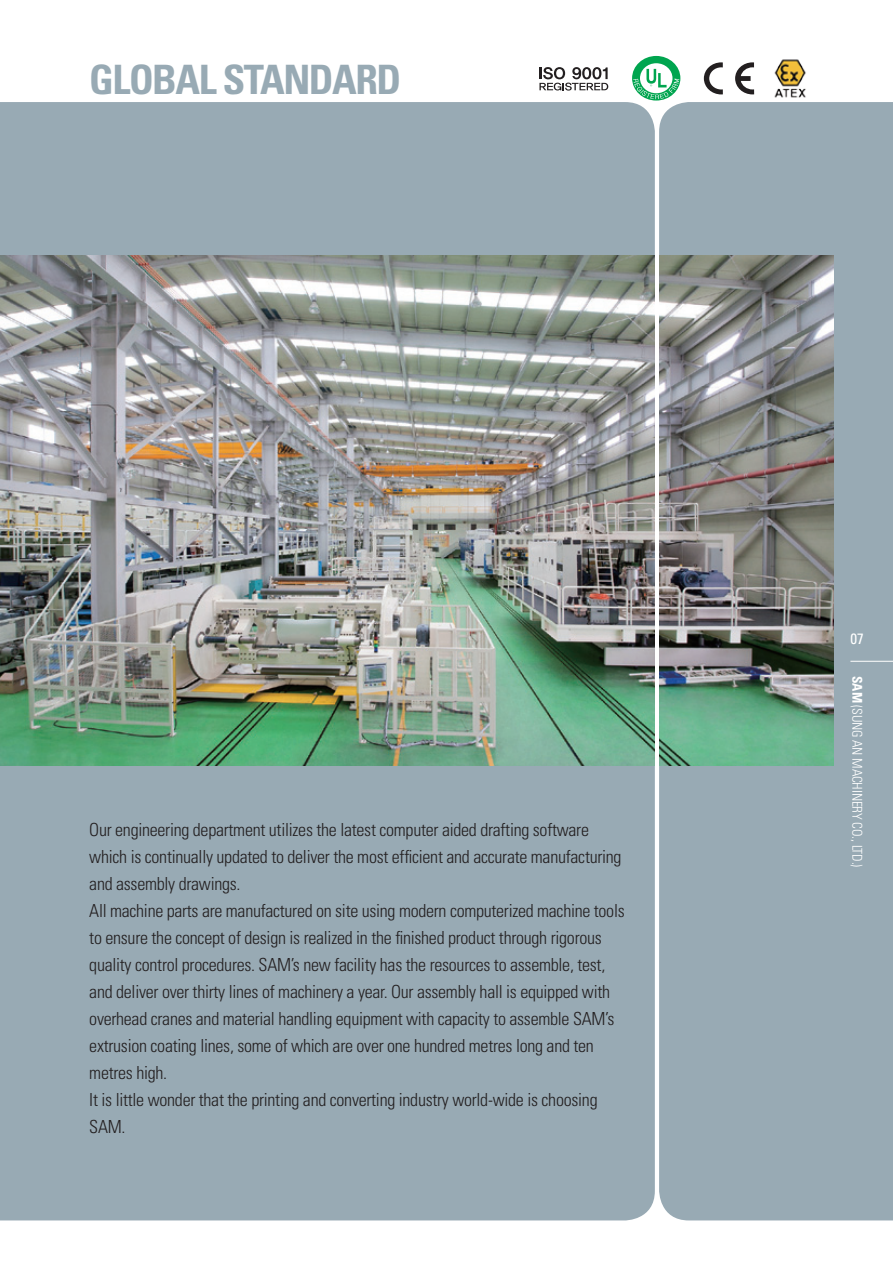
<style>
.page{position:relative;width:893px;height:1263px;background:#fff}
.page>*{position:absolute;margin:0;border:0;box-sizing:border-box;transform-origin:0 0}
.t1{font:700 condensed 40.5px "Univers";letter-spacing:-.035em;color:#98aab4}
.t2{font:300 condensed 18px/27px "Univers";letter-spacing:-.015em;color:#231f20}
.t3{font:condensed 15px "Univers";color:#fff}
.t4{font:300 condensed 13.5px "Univers";letter-spacing:-.015em;color:#fff}
.s1{font-weight:700}
</style>
<div class="page">
<div style="left:659px;top:102px;width:234px;height:1118px;background:#98aab4"></div>
<div style="left:0;top:102px;width:655px;height:1118px;background:#98aab4"></div>
<hr style="left:850px;top:661px;width:43px;height:1px;background:#fff">
<img style="left:0;top:255px;width:655px;height:510px">
<img style="left:659px;top:255px;width:174px;height:510px">
<img style="left:774px;top:59px;width:32px;height:39px">
<svg style="left:704px;top:62px;width:19px;height:32px"></svg>
<svg style="left:735px;top:62px;width:19px;height:32px"></svg>
<svg style="left:632px;top:56px;width:48px;height:45px"></svg>
<svg style="left:539px;top:67px;width:69px;height:24px"></svg>
<p class="t1" style="left:89px;top:55px;width:313px">gLOBAL STANDARD</p>
<p class="t2" style="left:89px;top:816px;width:537px">our engineering department utilizes the latest computer aided drafting software which is continually updated to deliver the most efficient and accurate manufacturing and assembly drawings.<br>All machine parts are manufactured on site using modern computerized machine tools to ensure the concept of design is realized in the finished product through rigorous quality control procedures. SAM’s new facility has the resources to assemble, test, and deliver over thirty lines of machinery a year. our assembly hall is equipped with overhead cranes and material handling equipment with capacity to assemble SAM’s extrusion coating lines, some of which are over one hundred metres long and ten metres high.<br>it is little wonder that the printing and converting industry world-wide is choosing SAM.</p>
<p class="t3" style="left:850px;top:629px;width:15px">07</p>
<p class="t4" style="left:865px;top:676px;width:193px;rotate:90deg"><span class="s1">SAM</span> (Sung An MAchinery co., Ltd.)</p>
</div>
